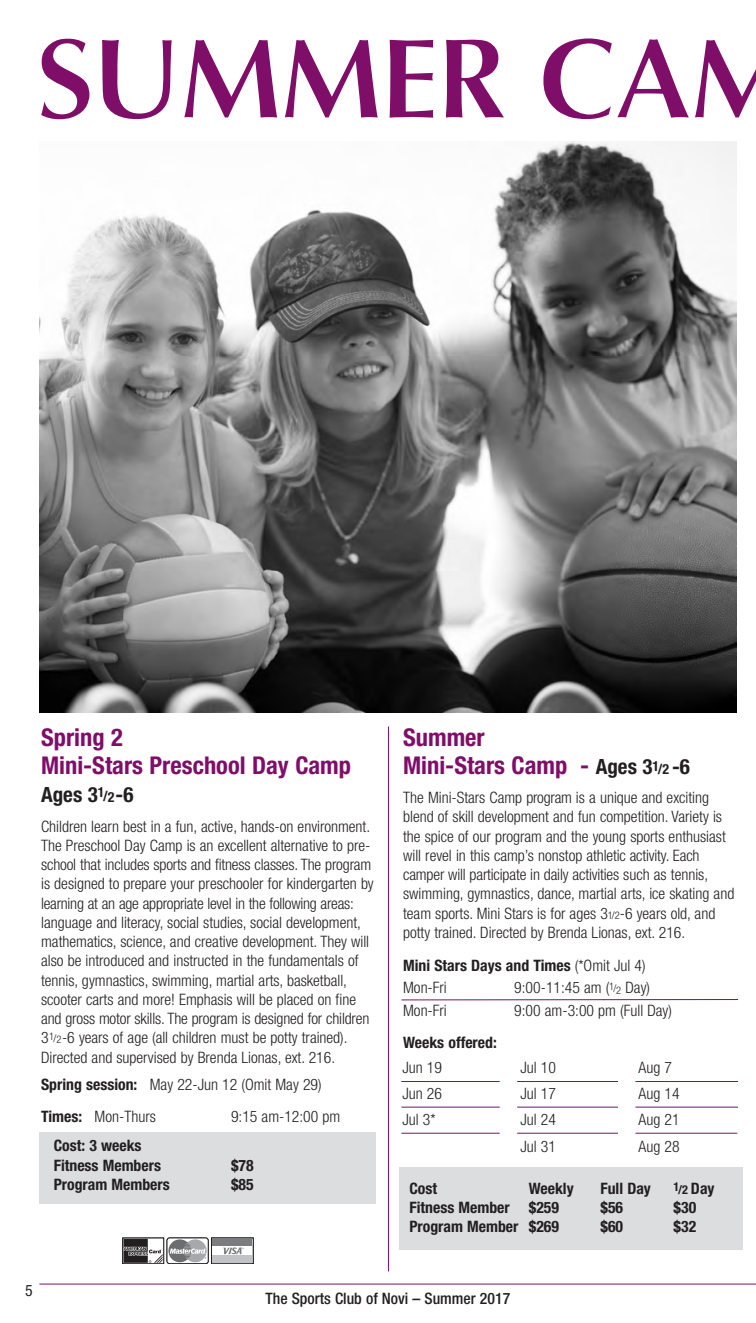
<style>
.page{position:relative;width:756px;height:1323px;background:#fff}
.page>*{position:absolute;margin:0;border:0;box-sizing:border-box;transform-origin:0 0}
.t1{font:600 113.75px "Optima";letter-spacing:-.005em;color:#7f0e69}
.t2{font:700 condensed 24.5px/28px "Helvetica Neue";color:#7f0e69}
.t3{font:700 condensed 21px "Helvetica Neue";color:#231f20}
.t4{font:300 condensed 15.75px/19.2px "Helvetica Neue";color:#231f20}
.t5{font:700 condensed 15.75px/19.2px "Helvetica Neue";color:#231f20}
.t6{font:500 condensed 15.75px "Helvetica Neue";color:#231f20}
.t7{font:condensed 15.75px "Helvetica Neue";color:#231f20}
.t8{font:700 condensed 12.25px "Helvetica Neue";color:#231f20}
.s1{font-size:14px}
.s2{font-size:10.5px}
.s3{font-weight:700}
.s4{font-size:21px;color:#231f20}
.s5{font-size:14px;color:#231f20}
.s6{font-weight:300}
.s7{font-size:15.75px}
</style>
<div class="page">
<div style="left:400px;top:1168px;width:343px;height:82px;background:#dcdddf"></div>
<div style="left:39px;top:1132px;width:337px;height:72px;background:#dcdddf"></div>
<hr style="left:401px;top:999px;width:337px;height:1px;background:#7f0e69">
<hr style="left:401px;top:1107px;width:337px;height:1px;background:#7f0e69">
<hr style="left:401px;top:1081px;width:337px;height:1px;background:#7f0e69">
<hr style="left:401px;top:1133px;width:336px;height:1px;background:#7f0e69">
<div style="left:500px;top:1055px;width:17px;height:104px;background:#fff"></div>
<div style="left:618px;top:1059px;width:17px;height:102px;background:#fff"></div>
<div style="left:122px;top:1238px;width:42px;height:26px;border:1px solid #231f20"></div>
<svg style="left:213px;top:1255px;width:38px;height:1px"></svg>
<div style="left:211px;top:1238px;width:42px;height:26px;border:1px solid #231f20"></div>
<div style="left:213px;top:1239px;width:39px;height:7px;background:#7a7c7f"></div>
<div style="left:213px;top:1256px;width:39px;height:7px;background:#c2c3c6"></div>
<svg style="left:223px;top:1247px;width:21px;height:8px"></svg>
<div style="left:167px;top:1238px;width:41px;height:26px;border:1px solid #231f20;border-radius:3px"></div>
<svg style="left:123px;top:1239px;width:83px;height:24px"></svg>
<hr style="left:39px;top:1284px;width:717px;height:1px;background:#7f0e69">
<img style="left:39px;top:142px;width:697px;height:571px">
<hr style="left:388px;top:727px;width:1px;height:544px;background:#7f0e69">
<h1 class="t1" style="left:36px;top:12px;width:757px">SUMMER CAM</h1>
<h2 class="t2" style="left:41px;top:726px;width:311px">Spring 2<br>Mini-Stars Preschool Day Camp</h2>
<h3 class="t3" style="left:41px;top:787px;width:94px">Ages 3<sup>1</sup><span class="s1">/2</span>-6</h3>
<p class="t4" style="left:41px;top:818px;width:334px">Children learn best in a fun, active, hands-on environment.<br>The Preschool Day Camp is an excellent alternative to pre&shy;school that includes sports and fitness classes. The program is designed to prepare your preschooler for kindergarten by learning at an age appropriate level in the following areas: language and literacy, social studies, social development, mathematics, science, and creative development. They will also be introduced and instructed in the fundamentals of tennis, gymnastics, swimming, martial arts, basketball, scooter carts and more! Emphasis will be placed on fine and gross motor skills. The program is designed for children 3<sup>1</sup><span class="s2">/2</span>-6 years of age (all children must be potty trained).<br>Directed and supervised by Brenda Lionas, ext. 216.</p>
<p class="t4" style="left:41px;top:1070px;width:282px;line-height:31.8px"><span class="s3">Spring session:</span> May 22-Jun 12 (Omit May 29)<br><span class="s3">Times:</span> Mon-Thurs</p>
<p class="t4" style="left:231px;top:1108px;width:111px">9:15 am-12:00 pm</p>
<p class="t5" style="left:54px;top:1138px;width:109px">Cost: 3 weeks<br>Fitness Members</p>
<p class="t5" style="left:231px;top:1157px;width:24px">$78</p>
<p class="t5" style="left:54px;top:1176px;width:118px">Program Members</p>
<p class="t5" style="left:231px;top:1176px;width:24px">$85</p>
<h2 class="t2" style="left:403px;top:725px;width:288px">Summer<br>Mini-Stars Camp - <span class="s4">Ages 3</span><span class="s5">1/2</span> <span class="s4">-6</span></h2>
<p class="t4" style="left:403px;top:789px;width:333px">The Mini-Stars Camp program is a unique and exciting blend of skill development and fun competition. Variety is the spice of our program and the young sports enthusiast will revel in this camp’s nonstop athletic activity. Each camper will participate in daily activities such as tennis, swimming, gymnastics, dance, martial arts, ice skating and team sports. Mini Stars is for ages 3<span class="s2">1/2</span>-6 years old, and potty trained. Directed by Brenda Lionas, ext. 216.</p>
<p class="t5" style="left:403px;top:955px;width:244px;line-height:22.8px">Mini Stars Days and Times <span class="s6">(*Omit Jul 4)<br>Mon-Fri</span></p>
<p class="t4" style="left:514px;top:980px;width:137px">9:00-11:45 am (<sup>1</sup><span class="s2">/2</span> Day)</p>
<p class="t4" style="left:403px;top:1002px;width:45px">Mon-Fri</p>
<p class="t4" style="left:514px;top:1002px;width:159px">9:00 am-3:00 pm (Full Day)</p>
<p class="t5" style="left:403px;top:1034px;width:95px">Weeks offered:</p>
<p class="t4" style="left:402px;top:1055px;width:41px;line-height:26.2px;text-align:justify">Jun 19<br>Jun 26<br>Jul 3*</p>
<p class="t4" style="left:520px;top:1055px;width:37px;line-height:26.2px;text-align:justify">Jul 10<br>Jul 17<br>Jul 24<br>Jul 31</p>
<p class="t4" style="left:638px;top:1055px;width:43px;line-height:26.2px">Aug 7<br>Aug 14<br>Aug 21<br>Aug 28</p>
<p class="t5" style="left:409px;top:1180px;width:29px">Cost</p>
<p class="t5" style="left:529px;top:1180px;width:46px">Weekly</p>
<p class="t5" style="left:600px;top:1180px;width:52px">Full Day</p>
<p class="t8" style="left:674px;top:1185px;width:43px">1/2 <span class="s7">Day</span></p>
<p class="t5" style="left:409px;top:1199px;width:151px">Fitness Member $259</p>
<p class="t5" style="left:600px;top:1199px;width:24px">$56</p>
<p class="t5" style="left:674px;top:1199px;width:24px">$30</p>
<p class="t5" style="left:409px;top:1218px;width:151px">Program Member $269</p>
<p class="t5" style="left:600px;top:1218px;width:24px">$60</p>
<p class="t5" style="left:674px;top:1218px;width:24px">$32</p>
<p class="t7" style="left:25px;top:1285px;width:9px">5</p>
<p class="t6" style="left:266px;top:1293px;width:246px">The Sports Club of Novi – Summer 2017</p>
</div>
